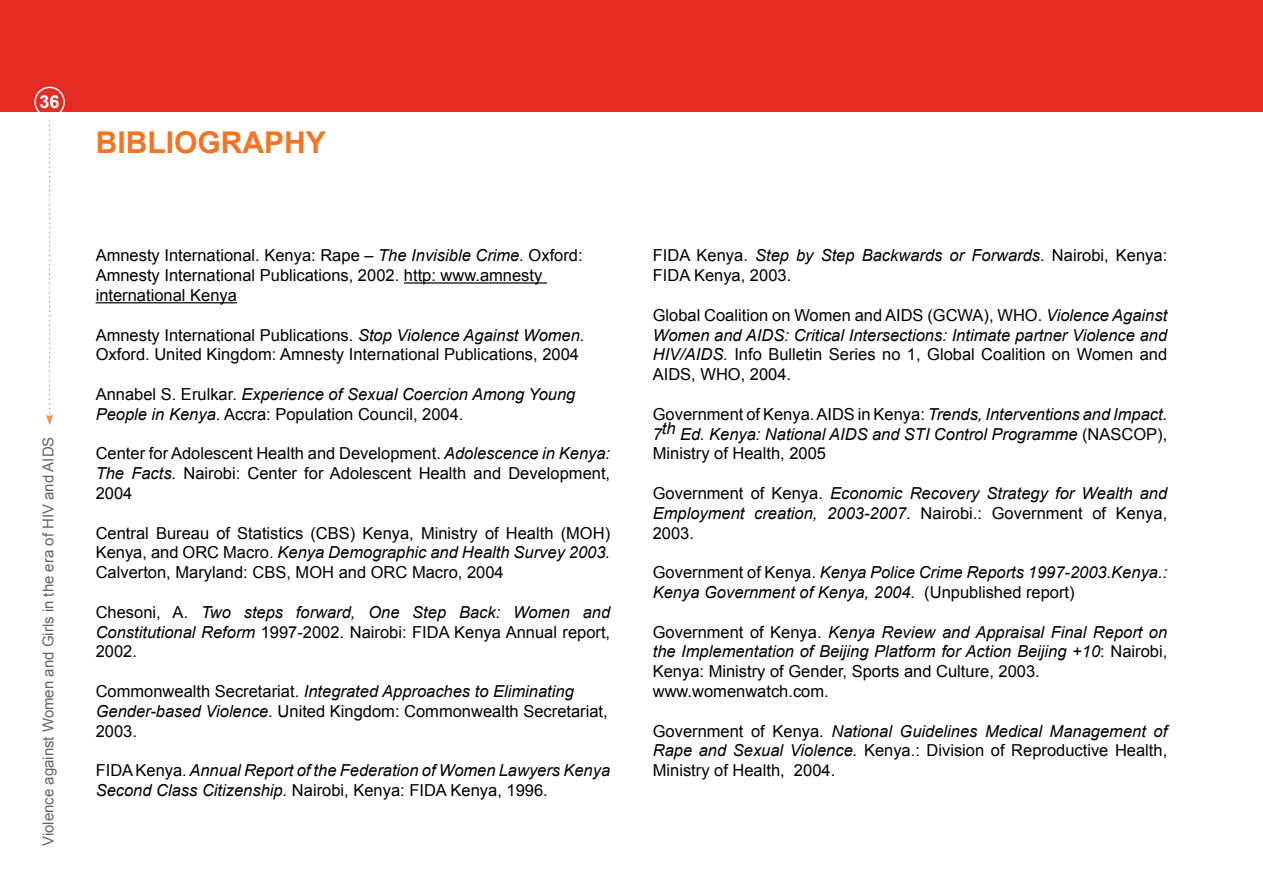
<style>
.page{position:relative;width:1263px;height:893px;background:#fff}
.page>*{position:absolute;margin:0;border:0;box-sizing:border-box;transform-origin:0 0}
.t1{font:700 30px "Arial";color:#f37421}
.t2{font:700 18px "Arial";color:#fff}
.t3{font:16.5px/19.8px "Arial";color:#000}
.t4{font:italic 16.5px/19.8px "Arial";color:#000}
.t5{font:15px "Arial";color:#636466}
.s1{font-style:italic}
.s2{font-style:normal}
</style>
<div class="page">
<div style="left:0;top:0;width:1263px;height:111px;background:#e52b22"></div>
<hr style="left:404px;top:282px;width:143px;height:2px;background:#000">
<hr style="left:96px;top:302px;width:141px;height:1px;background:#000">
<svg style="left:46px;top:117px;width:7px;height:308px"></svg>
<div style="left:34px;top:87px;width:31px;height:30px;border:2px solid #fff;border-radius:50%"></div>
<p class="t2" style="left:40px;top:91px;width:22px">36</p>
<h1 class="t1" style="left:96px;top:126px;width:232px">BIBLIOGRAPHY</h1>
<p class="t5" style="left:40px;top:846px;width:411px;rotate:-90deg">Violence against Women and Girls in the era of HIV and AIDS</p>
<p class="t3" style="left:96px;top:246px;width:488px">Amnesty International. Kenya: Rape – <span class="s1">The Invisible Crime.</span> Oxford:<br>Amnesty International Publications, 2002. http: www.amnesty international Kenya</p>
<p class="t3" style="left:96px;top:325px;width:490px">Amnesty International Publications. <span class="s1">Stop Violence Against Women.<br></span>Oxford. United Kingdom: Amnesty International Publications, 2004</p>
<p class="t4" style="left:96px;top:384px;width:481px"><span class="s2">Annabel S. Erulkar.</span> Experience of Sexual Coercion Among Young<br>People in Kenya<span class="s2">. Accra: Population Council, 2004.</span></p>
<p class="t3" style="left:96px;top:444px;width:516px;text-align:justify">Center for Adolescent Health and Development. <span class="s1">Adolescence in Kenya:<br>The Facts.</span> Nairobi: Center for Adolescent Health and Development, 2004</p>
<p class="t3" style="left:96px;top:523px;width:516px;text-align:justify">Central Bureau of Statistics (CBS) Kenya, Ministry of Health (MOH)<br>Kenya, and ORC Macro. <span class="s1">Kenya Demographic and Health Survey 2003.<br></span>Calverton, Maryland: CBS, MOH and ORC Macro, 2004</p>
<p class="t4" style="left:96px;top:602px;width:516px;text-align:justify"><span class="s2">Chesoni, A.</span> Two steps forward, One Step Back: Women and Constitutional Reform <span class="s2">1997-2002. Nairobi: FIDA Kenya Annual report, 2002.</span></p>
<p class="t3" style="left:96px;top:681px;width:514px">Commonwealth Secretariat. <span class="s1">Integrated Approaches to Eliminating<br>Gender-based Violence.</span> United Kingdom: Commonwealth Secretariat,<br>2003.</p>
<p class="t4" style="left:96px;top:761px;width:516px"><span class="s2">FIDA Kenya.</span> Annual Report of the Federation of Women Lawyers Kenya<br>Second Class Citizenship. <span class="s2">Nairobi, Kenya: FIDA Kenya, 1996.</span></p>
<p class="t3" style="left:653px;top:246px;width:516px">FIDA Kenya. <span class="s1">Step by Step Backwards or Forwards</span>. Nairobi, Kenya:<br>FIDA Kenya, 2003.</p>
<p class="t3" style="left:653px;top:305px;width:516px;text-align:justify">Global Coalition on Women and AIDS (GCWA), WHO. <span class="s1">Violence Against Women and AIDS: Critical Intersections: Intimate partner Violence and HIV/AIDS.</span> Info Bulletin Series no 1, Global Coalition on Women and AIDS, WHO, 2004.</p>
<p class="t4" style="left:653px;top:404px;width:516px;text-align:justify"><span class="s2">Government of Kenya. AIDS in Kenya:</span> Trends, Interventions and Impact.<br>7th Ed. Kenya: National AIDS and STI Control Programme <span class="s2">(NASCOP), Ministry of Health, 2005</span></p>
<p class="t4" style="left:653px;top:483px;width:516px;text-align:justify"><span class="s2">Government of Kenya.</span> Economic Recovery Strategy for Wealth and Employment creation, 2003-2007<span class="s2">. Nairobi.: Government of Kenya, 2003.</span></p>
<p class="t4" style="left:653px;top:563px;width:516px"><span class="s2">Government of Kenya.</span> Kenya Police Crime Reports 1997-2003.Kenya.:<br>Kenya Government of Kenya, 2004<span class="s2">. (Unpublished report)</span></p>
<p class="t3" style="left:653px;top:622px;width:516px">Government of Kenya. <span class="s1">Kenya Review and Appraisal Final Report on the Implementation of Beijing Platform for Action Beijing +10</span>: Nairobi, Kenya: Ministry of Gender, Sports and Culture, 2003. www.womenwatch.com.</p>
<p class="t3" style="left:653px;top:721px;width:516px;text-align:justify">Government of Kenya. <span class="s1">National Guidelines Medical Management of Rape and Sexual Violence.</span> Kenya.: Division of Reproductive Health, Ministry of Health, 2004.</p>
</div>
